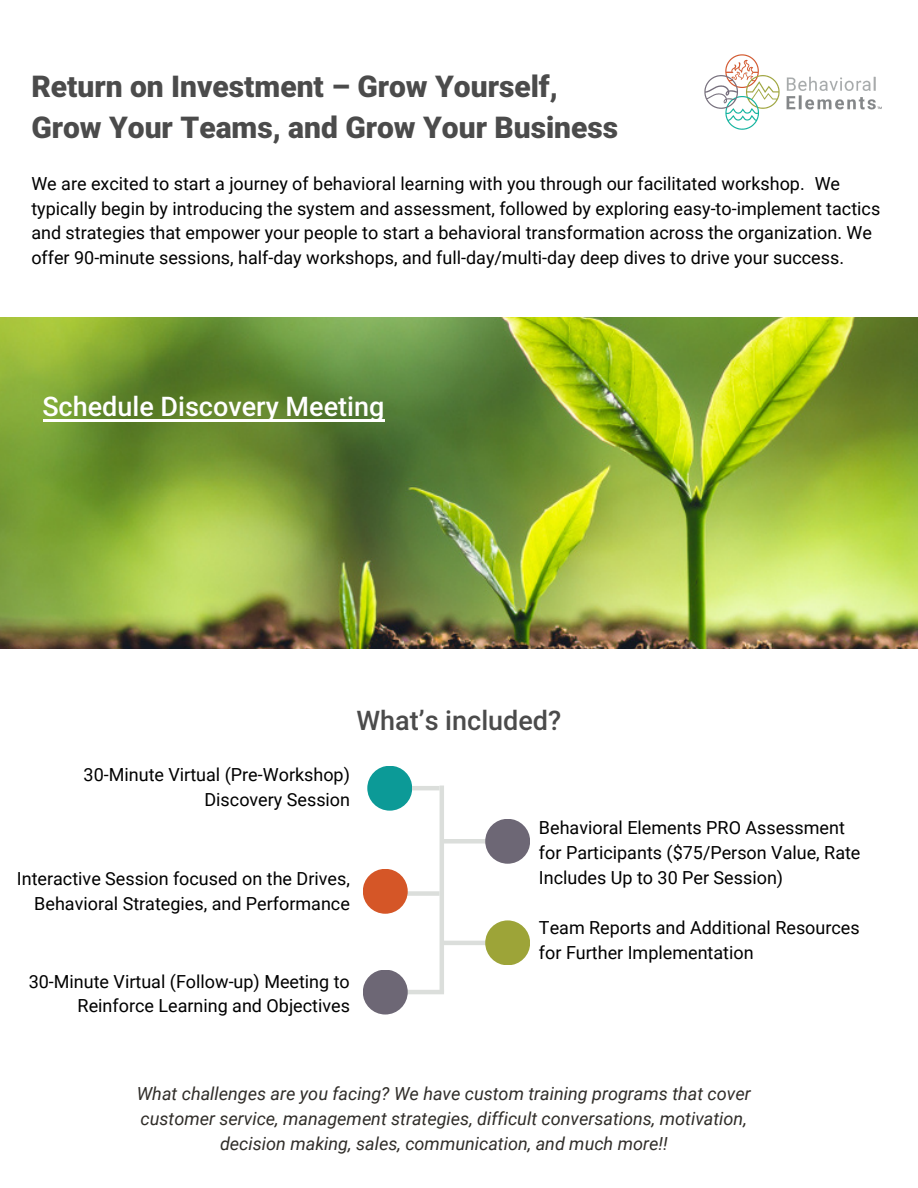
<style>
.page{position:relative;width:918px;height:1188px;background:#fff}
.page>*{position:absolute;margin:0;border:0;box-sizing:border-box;transform-origin:0 0}
.t1{font:900 30px/41.7px "Roboto";color:#4b4b4b}
.t2{font:500 27px "Roboto";color:#fff}
.t3{font:500 27px "Roboto";color:#4b4b4b}
.t4{font:18px/24.8px "Roboto";color:#000}
.t5{font:italic 18px/24.8px "Roboto";color:#302d29;text-align:center}
</style>
<div class="page">
<img style="left:704px;top:54px;width:178px;height:76px">
<hr style="left:440px;top:786px;width:4px;height:206px;background:#dbdedb">
<div style="left:442px;top:839px;width:63px;height:5px;background:#dbdedb"></div>
<hr style="left:441px;top:941px;width:64px;height:4px;background:#dbdedb">
<hr style="left:376px;top:786px;width:64px;height:4px;background:#dbdedb">
<div style="left:376px;top:891px;width:64px;height:5px;background:#dbdedb"></div>
<hr style="left:380px;top:990px;width:64px;height:4px;background:#dbdedb">
<div style="left:367px;top:766px;width:45px;height:45px;background:#0c9a97;border-radius:50%"></div>
<div style="left:485px;top:819px;width:45px;height:45px;background:#6d6775;border-radius:50%"></div>
<div style="left:363px;top:869px;width:45px;height:45px;background:#d55627;border-radius:50%"></div>
<div style="left:485px;top:920px;width:45px;height:45px;background:#9da438;border-radius:50%"></div>
<div style="left:363px;top:970px;width:45px;height:45px;background:#6d6775;border-radius:50%"></div>
<img style="left:0;top:317px;width:918px;height:331px">
<hr style="left:43px;top:420px;width:341px;height:2px;background:#fff">
<p class="t1" style="left:31px;top:66px;width:588px">Return on Investment – Grow Yourself,<br>Grow Your Teams, and Grow Your Business</p>
<p class="t4" style="left:31px;top:171px;width:850px">We are excited to start a journey of behavioral learning with you through our facilitated workshop. We typically begin by introducing the system and assessment, followed by exploring easy-to-implement tactics and strategies that empower your people to start a behavioral transformation across the organization. We offer 90-minute sessions, half-day workshops, and full-day/multi-day deep dives to drive your success.</p>
<p class="t2" style="left:42px;top:391px;width:343px">Schedule Discovery Meeting</p>
<p class="t3" style="left:357px;top:705px;width:206px">What’s included?</p>
<h2 class="t4" style="left:84px;top:763px;width:268px;text-align:right">30-Minute Virtual (Pre-Workshop)<br>Discovery Session</h2>
<h2 class="t4" style="left:539px;top:816px;width:323px">Behavioral Elements PRO Assessment for Participants ($75/Person Value, Rate</h2>
<h2 class="t4" style="left:17px;top:866px;width:334px">Interactive Session focused on the Drives,</h2>
<h2 class="t4" style="left:539px;top:865px;width:246px">Includes Up to 30 Per Session)</h2>
<h2 class="t4" style="left:34px;top:891px;width:317px">Behavioral Strategies, and Performance</h2>
<h2 class="t4" style="left:29px;top:969px;width:323px;text-align:right">30-Minute Virtual (Follow-up) Meeting to<br>Reinforce Learning and Objectives</h2>
<p class="t4" style="left:539px;top:915px;width:322px">Team Reports and Additional Resources for Further Implementation</p>
<h2 class="t5" style="left:137px;top:1082px;width:616px">What challenges are you facing? We have custom training programs that cover customer service, management strategies, difficult conversations, motivation, decision making, sales, communication, and much more!!</h2>
</div>
